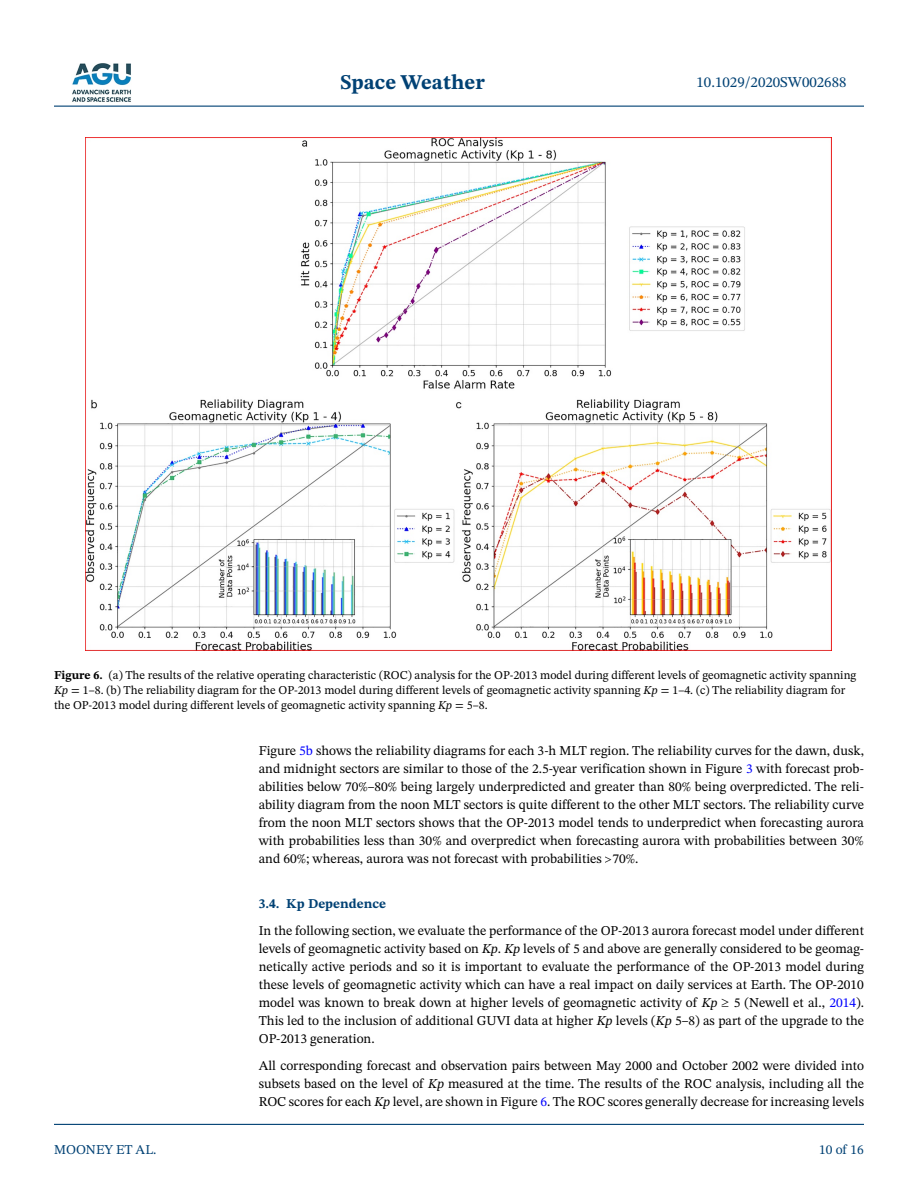
<style>
.page{position:relative;width:918px;height:1188px;background:#fff}
.page>*{position:absolute;margin:0;border:0;box-sizing:border-box;transform-origin:0 0}
.t1{font:700 21px "STIX Two Text";color:#004174}
.t2{font:15px "STIX Two Text";color:#004174}
.t3{font:13.5px/18px "STIX Two Text";color:#000;text-align:justify}
.t4{font:13.5px "STIX Two Text";color:#004174}
.t5{font:700 13.5px "STIX Two Text";color:#004174}
.t6{font:12px/15px "STIX Two Text";color:#000}
.s1{font-weight:700}
.s2{font-style:italic}
.s3{color:#00f}
</style>
<div class="page">
<hr style="left:54px;top:106px;width:810px;height:1px;background:#004174">
<hr style="left:54px;top:1124px;width:810px;height:1px;background:#004174">
<img style="left:72px;top:63px;width:59px;height:39px">
<img style="left:85px;top:137px;width:746px;height:513px">
<h1 class="t1" style="left:340px;top:67px;width:146px">Space Weather</h1>
<p class="t2" style="left:697px;top:72px;width:151px">10.1029/2020SW002688</p>
<p class="t6" style="left:54px;top:667px;width:804px"><span class="s1">Figure 6.</span> (a) The results of the relative operating characteristic (ROC) analysis for the OP-2013 model during different levels of geomagnetic activity spanning<br><span class="s2">Kp</span> = 1–8. (b) The reliability diagram for the OP-2013 model during different levels of geomagnetic activity spanning <span class="s2">Kp</span> = 1–4. (c) The reliability diagram for the OP-2013 model during different levels of geomagnetic activity spanning <span class="s2">Kp</span> = 5–8.</p>
<p class="t4" style="left:54px;top:1140px;width:104px">MOONEY ET AL.</p>
<p class="t3" style="left:259px;top:742px;width:607px">Figure <span class="s3">5b</span> shows the reliability diagrams for each 3-h MLT region. The reliability curves for the dawn, dusk, and midnight sectors are similar to those of the 2.5-year verification shown in Figure <span class="s3">3</span> with forecast prob&shy;abilities below 70%–80% being largely underpredicted and greater than 80% being overpredicted. The reli&shy;ability diagram from the noon MLT sectors is quite different to the other MLT sectors. The reliability curve from the noon MLT sectors shows that the OP-2013 model tends to underpredict when forecasting aurora with probabilities less than 30% and overpredict when forecasting aurora with probabilities between 30% and 60%; whereas, aurora was not forecast with probabilities 70%.</p>
<p class="t5" style="left:259px;top:894px;width:129px">3.4. Kp Dependence</p>
<p class="t3" style="left:259px;top:922px;width:607px">In the following section, we evaluate the performance of the OP-2013 aurora forecast model under different levels of geomagnetic activity based on <span class="s2">Kp</span>. <span class="s2">Kp</span> levels of 5 and above are generally considered to be geomag&shy;netically active periods and so it is important to evaluate the performance of the OP-2013 model during these levels of geomagnetic activity which can have a real impact on daily services at Earth. The OP-2010 model was known to break down at higher levels of geomagnetic activity of <span class="s2">Kp</span> 5 (Newell et al., <span class="s3">2014</span>).<br>This led to the inclusion of additional GUVI data at higher <span class="s2">Kp</span> levels (<span class="s2">Kp</span> 5–8) as part of the upgrade to the OP-2013 generation.</p>
<p class="t3" style="left:259px;top:1057px;width:607px">All corresponding forecast and observation pairs between May 2000 and October 2002 were divided into subsets based on the level of <span class="s2">Kp</span> measured at the time. The results of the ROC analysis, including all the ROC scores for each <span class="s2">Kp</span> level, are shown in Figure <span class="s3">6</span>. The ROC scores generally decrease for increasing levels</p>
<p class="t4" style="left:819px;top:1140px;width:46px">10 of 16</p>
</div>
